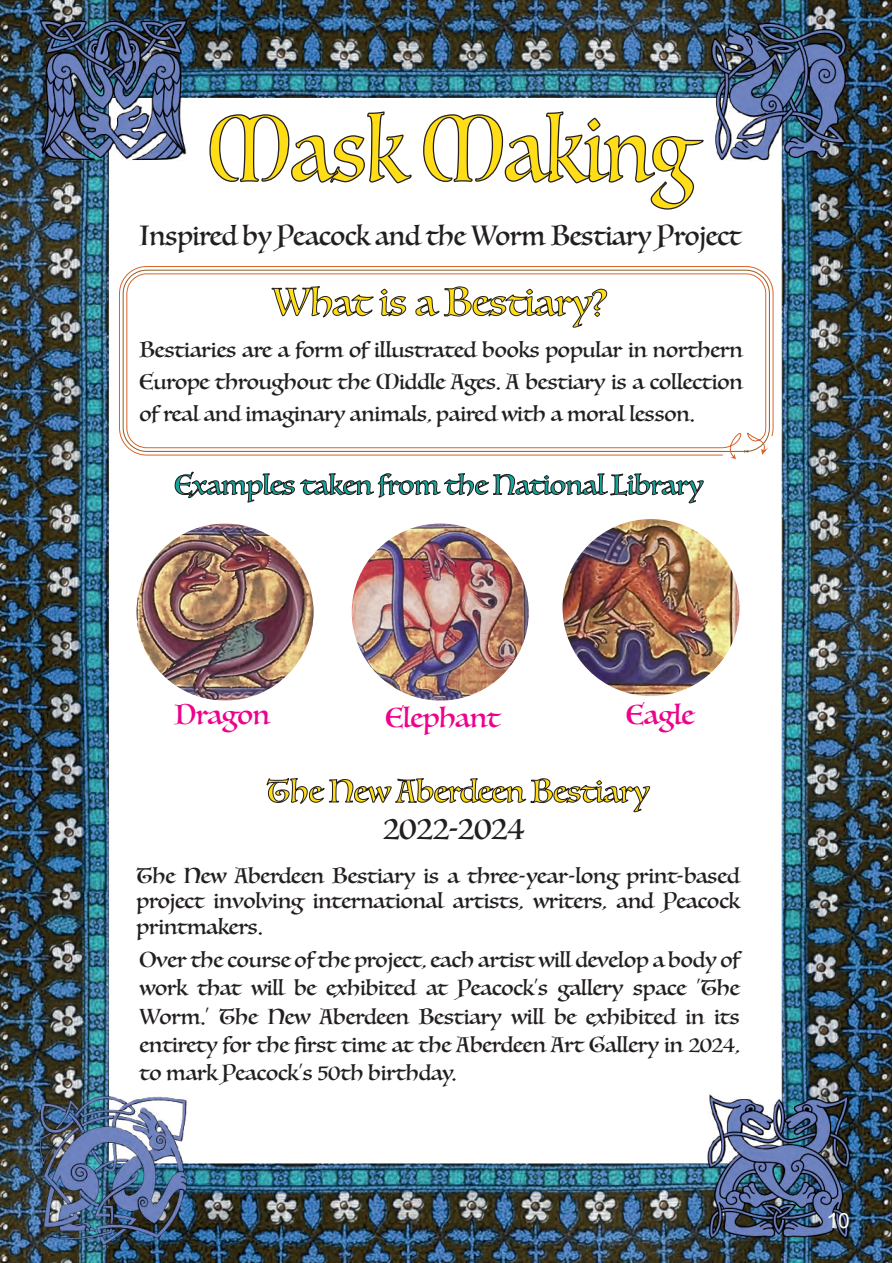
<style>
.page{position:relative;width:893px;height:1263px;background:#fff}
.page>*{position:absolute;margin:0;border:0;box-sizing:border-box;transform-origin:0 0}
.t1{font:90.15px "Luminari";color:#ffdd17;scale:.83 1}
.t2{font:37.5px "Luminari";color:#ffdd17}
.t3{font:30.75px "Luminari";color:#ffdd17}
.t4{font:30.75px "Luminari";letter-spacing:-.005em;color:#231f20}
.t5{font:27px "Luminari";color:#231f20;scale:.94 1}
.t6{font:27px "Luminari";color:#12a79d}
.t7{font:27px "Luminari";color:#ed028c}
.t8{font:21px/28.2px "Luminari";color:#231f20;text-align:justify}
.t9{font:21px "Arial";color:#fff}
</style>
<div class="page">
<img style="left:0;top:0;width:892px;height:1263px">
<svg style="left:209px;top:111px;width:204px;height:80px"></svg>
<svg style="left:422px;top:111px;width:282px;height:99px"></svg>
<svg style="left:266px;top:774px;width:384px;height:44px"></svg>
<svg style="left:174px;top:471px;width:530px;height:38px"></svg>
<img style="left:136px;top:524px;width:178px;height:176px;border-radius:88px">
<img style="left:352px;top:524px;width:177px;height:176px;border-radius:88px">
<img style="left:562px;top:519px;width:178px;height:177px;border-radius:88px">
<svg style="left:119px;top:266px;width:654px;height:189px"></svg>
<svg style="left:122px;top:269px;width:648px;height:183px"></svg>
<svg style="left:126px;top:273px;width:640px;height:185px"></svg>
<svg style="left:761px;top:448px;width:7px;height:7px"></svg>
<svg style="left:731px;top:454px;width:5px;height:5px"></svg>
<h1 class="t1" style="left:208px;top:73px;width:585px">Mask Making</h1>
<p class="t5" style="left:140px;top:213px;width:641px">Inspired by Peacock and the Worm Bestiary Project</p>
<h2 class="t2" style="left:272px;top:270px;width:336px">What is a Bestiary?</h2>
<p class="t8" style="left:140px;top:333px;width:605px;line-height:32.4px">Bestiaries are a form of illustrated books popular in northern Europe throughout the Middle Ages. A bestiary is a collection of real and imaginary animals, paired with a moral lesson.</p>
<p class="t6" style="left:175px;top:462px;width:530px">Examples taken from the National Library</p>
<p class="t7" style="left:175px;top:692px;width:97px">Dragon</p>
<p class="t7" style="left:385px;top:694px;width:116px">Elephant</p>
<p class="t7" style="left:626px;top:692px;width:69px">Eagle</p>
<h3 class="t3" style="left:267px;top:765px;width:384px">The New Aberdeen Bestiary</h3>
<h3 class="t4" style="left:383px;top:802px;width:143px">2022-2024</h3>
<p class="t8" style="left:136px;top:863px;width:605px;line-height:25.2px">The New Aberdeen Bestiary is a three-year-long print-based project involving international artists, writers, and Peacock printmakers.</p>
<p class="t8" style="left:140px;top:946px;width:602px">Over the course of the project, each artist will develop a body of work that will be exhibited at Peacock’s gallery space ‘The Worm.’ The New Aberdeen Bestiary will be exhibited in its entirety for the first time at the Aberdeen Art Gallery in 2024, to mark Peacock’s 50th birthday.</p>
<p class="t9" style="left:826px;top:1206px;width:25px">10</p>
</div>
